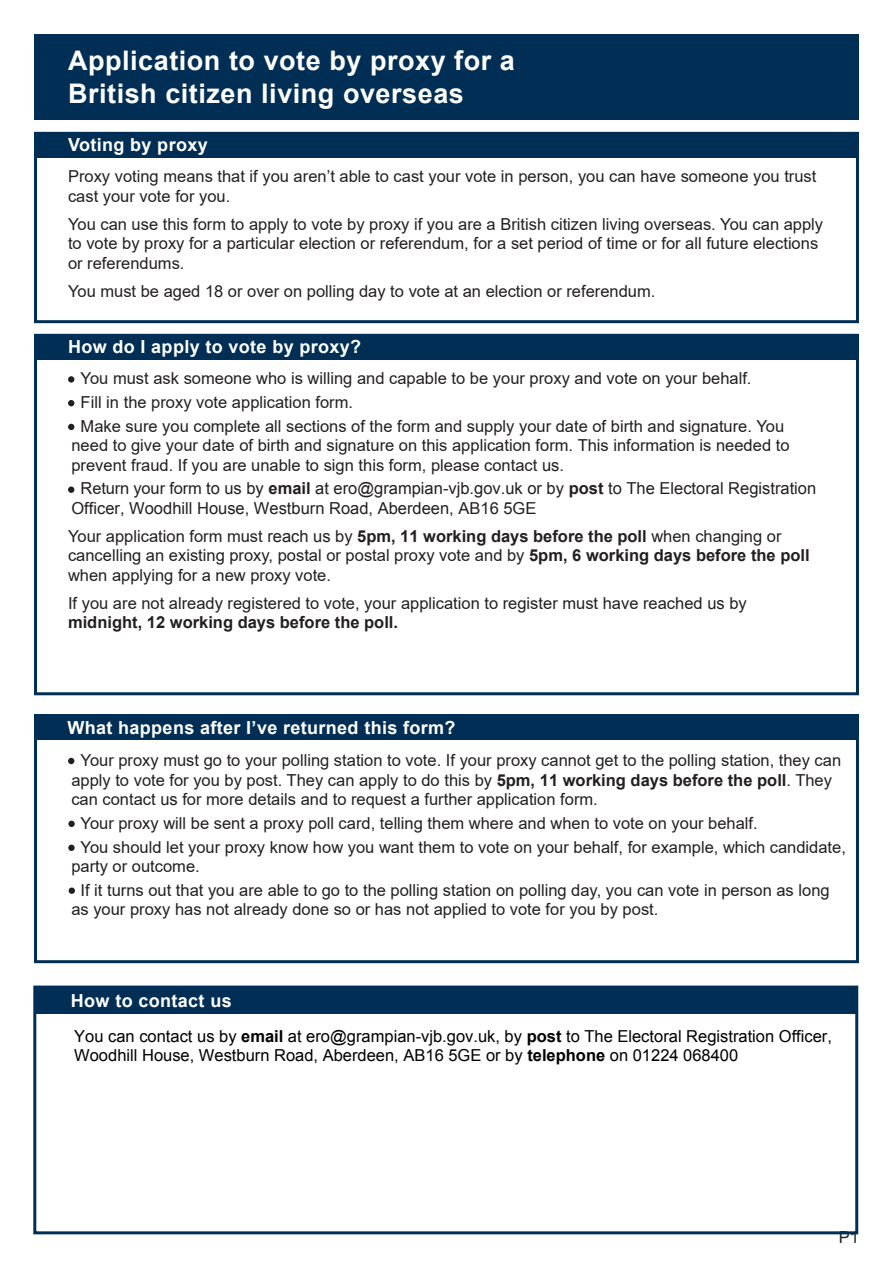
<style>
.page{position:relative;width:893px;height:1263px;background:#fff}
.page>*{position:absolute;margin:0;border:0;box-sizing:border-box;transform-origin:0 0}
.A_Head{font:700 27px/32.4px "Arial";letter-spacing:.02em;color:#fff}
.A_Head-2{font:700 18px "Arial";letter-spacing:.02em;color:#fff}
.A_Head-3{font:16.5px/19.5px "Arial";color:#231f20}
.t1{font:16.5px/19.5px "Arial";color:#000}
.s1{font-weight:700}
</style>
<div class="page">
<div style="left:34px;top:34px;width:825px;height:85px;background:#002e54"></div>
<div style="left:34px;top:714px;width:825px;height:249px;border:3px solid #002e54"></div>
<div style="left:34px;top:714px;width:825px;height:26px;background:#002e54"></div>
<div style="left:34px;top:334px;width:825px;height:25px;background:#002e54"></div>
<div style="left:68px;top:376px;width:6px;height:7px;background:#231f20;border-radius:50%"></div>
<svg style="left:68px;top:400px;width:6px;height:6px"></svg>
<svg style="left:68px;top:424px;width:6px;height:6px"></svg>
<div style="left:68px;top:486px;width:6px;height:7px;background:#231f20;border-radius:50%"></div>
<div style="left:34px;top:132px;width:825px;height:191px;border:3px solid #002e54"></div>
<div style="left:34px;top:132px;width:825px;height:25px;background:#002e54"></div>
<svg style="left:68px;top:758px;width:6px;height:6px"></svg>
<div style="left:68px;top:844px;width:7px;height:7px;background:#231f20;border-radius:50%"></div>
<div style="left:69px;top:887px;width:6px;height:7px;background:#231f20;border-radius:50%"></div>
<div style="left:68px;top:821px;width:7px;height:6px;background:#231f20;border-radius:50%"></div>
<div style="left:33px;top:985px;width:825px;height:249px;border:3px solid #002e54"></div>
<div style="left:36px;top:988px;width:821px;height:26px;background:#002e54"></div>
<p class="A_Head" style="left:68px;top:45px;width:448px">Application to vote by proxy for a<br>British citizen living overseas</p>
<p class="A_Head-2" style="left:68px;top:132px;width:141px">Voting by proxy</p>
<p class="A_Head-3" style="left:68px;top:166px;width:750px">Proxy voting means that if you aren’t able to cast your vote in person, you can have someone you trust cast your vote for you.</p>
<p class="A_Head-3" style="left:68px;top:214px;width:757px">You can use this form to apply to vote by proxy if you are a British citizen living overseas. You can apply to vote by proxy for a particular election or referendum, for a set period of time or for all future elections or referendums.</p>
<p class="A_Head-3" style="left:68px;top:281px;width:589px">You must be aged 18 or over on polling day to vote at an election or referendum.</p>
<p class="A_Head-2" style="left:68px;top:334px;width:295px">How do I apply to vote by proxy?</p>
<p class="A_Head-3" style="left:81px;top:366px;width:672px;line-height:23.7px">You must ask someone who is willing and capable to be your proxy and vote on your behalf.<br>Fill in the proxy vote application form.</p>
<p class="A_Head-3" style="left:71px;top:416px;width:719px;text-indent:9px">Make sure you complete all sections of the form and supply your date of birth and signature. You need to give your date of birth and signature on this application form. This information is needed to prevent fraud. If you are unable to sign this form, please contact us.</p>
<p class="A_Head-3" style="left:71px;top:479px;width:746px;text-indent:9px">Return your form to us by <span class="s1">email</span> at ero@grampian-vjb.gov.uk or by <span class="s1">post</span> to The Electoral Registration<br>Officer, Woodhill House, Westburn Road, Aberdeen, AB16 5GE</p>
<p class="A_Head-3" style="left:68px;top:526px;width:743px">Your application form must reach us by <span class="s1">5pm, 11 working days before the poll</span> when changing or cancelling an existing proxy, postal or postal proxy vote and by <span class="s1">5pm, 6 working days before the poll </span>when applying for a new proxy vote.</p>
<p class="A_Head-3" style="left:68px;top:593px;width:680px">If you are not already registered to vote, your application to register must have reached us by <span class="s1">midnight, 12 working days before the poll.</span></p>
<p class="A_Head-2" style="left:67px;top:715px;width:390px">What happens after I’ve returned this form?</p>
<p class="A_Head-3" style="left:71px;top:750px;width:771px;text-indent:9px">Your proxy must go to your polling station to vote. If your proxy cannot get to the polling station, they can apply to vote for you by post. They can apply to do this by <span class="s1">5pm, 11 working days before the poll</span>. They can contact us for more details and to request a further application form.</p>
<p class="A_Head-3" style="left:81px;top:811px;width:767px;line-height:23.7px">Your proxy will be sent a proxy poll card, telling them where and when to vote on your behalf.<br>You should let your proxy know how you want them to vote on your behalf, for example, which candidate,</p>
<p class="A_Head-3" style="left:81px;top:854px;width:751px;line-height:23.7px;text-indent:-9px">party or outcome.<br>If it turns out that you are able to go to the polling station on polling day, you can vote in person as long</p>
<p class="A_Head-3" style="left:71px;top:900px;width:588px">as your proxy has not already done so or has not applied to vote for you by post.</p>
<p class="A_Head-2" style="left:71px;top:989px;width:162px">How to contact us</p>
<p class="t1" style="left:74px;top:1026px;width:759px">You can contact us by <span class="s1">email</span> at ero@grampian-vjb.gov.uk, by <span class="s1">post</span> to The Electoral Registration Officer,<br>Woodhill House, Westburn Road, Aberdeen, AB16 5GE or by <span class="s1">telephone</span> on 01224 068400</p>
<p class="A_Head-3" style="left:839px;top:1228px;width:22px">P1</p>
</div>
